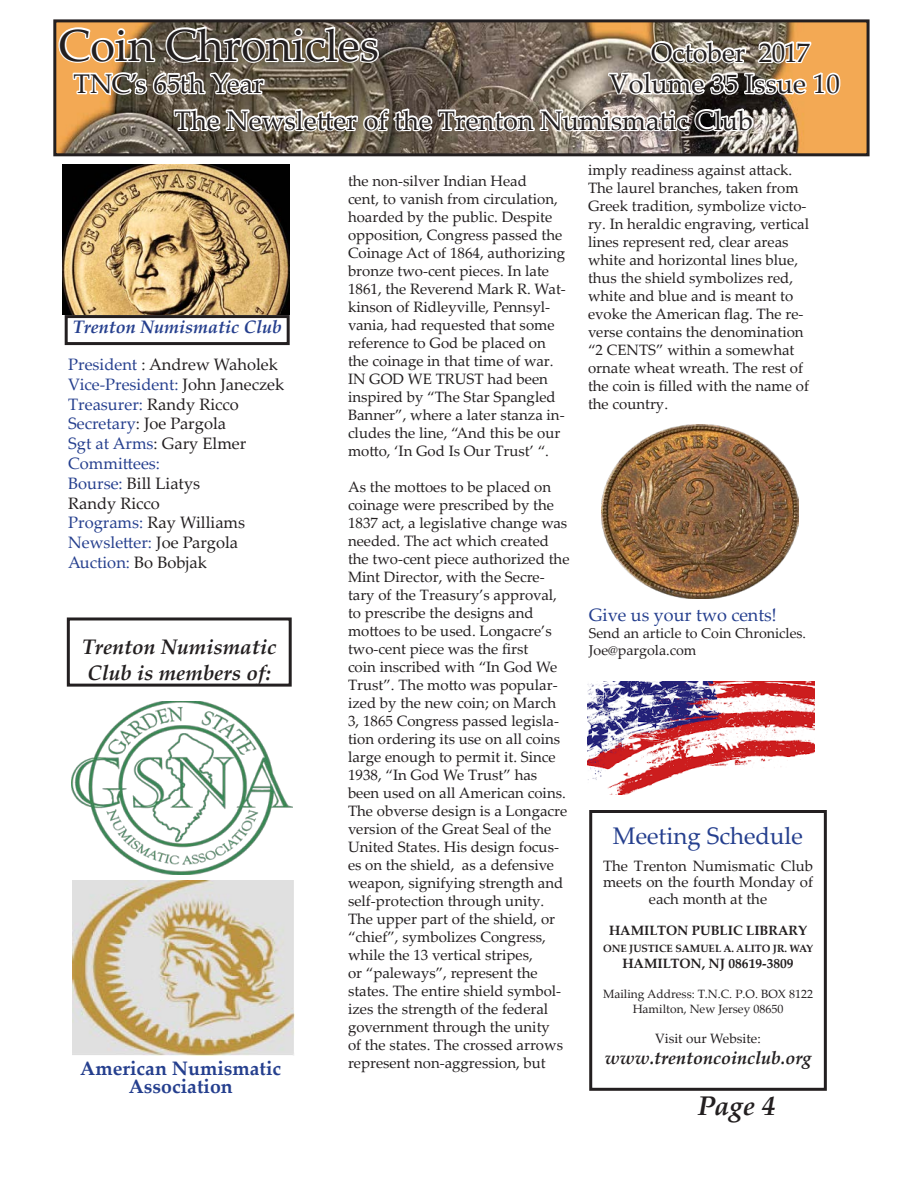
<style>
.page{position:relative;width:918px;height:1188px;background:#fff}
.page>*{position:absolute;margin:0;border:0;box-sizing:border-box;transform-origin:0 0}
.t1{font:45px "Palatino Linotype";color:#231f20}
.t2{font:27px "Palatino Linotype";color:#231f20}
.t3{font:italic 700 27px "Palatino Linotype";color:#231f20}
.t4{font:24px "Palatino Linotype";color:#253f8e}
.t5{font:italic 700 21px/25.2px "Palatino Linotype";color:#231f20}
.t6{font:700 19.5px/18px "Palatino Linotype";color:#253f8e;text-align:center}
.t7{font:italic 700 18px "Palatino Linotype";color:#231f20}
.t8{font:italic 700 18px "Palatino Linotype";color:#253f8e}
.t9{font:18px "Palatino Linotype";color:#253f8e}
.t10{font:16.5px/19.8px "Palatino Linotype";color:#231f20}
.t11{font:15px/18px "Palatino Linotype";color:#231f20}
.t12{font:14.25px/17.1px "Palatino Linotype";color:#231f20}
.t13{font:700 13.5px "Palatino Linotype";color:#231f20}
.t14{font:13.5px "Palatino Linotype";color:#231f20}
.t15{font:12px/15px "Palatino Linotype";color:#231f20;text-align:center}
.t16{font:700 10.5px "Palatino Linotype";color:#231f20}
.s1{color:#253f8e}
</style>
<div class="page">
<img style="left:72px;top:881px;width:222px;height:174px">
<img style="left:71px;top:701px;width:221px;height:173px">
<div style="left:67px;top:617px;width:225px;height:70px;border:3px solid #231f20"></div>
<div style="left:65px;top:315px;width:225px;height:30px;border:3px solid #231f20"></div>
<img style="left:63px;top:164px;width:226px;height:150px">
<div style="left:589px;top:810px;width:238px;height:281px;border:3px solid #231f20"></div>
<img style="left:587px;top:681px;width:228px;height:114px">
<img style="left:57px;top:23px;width:809px;height:129px">
<div style="left:53px;top:19px;width:817px;height:137px;border:3px solid #231f20"></div>
<svg style="left:57px;top:19px;width:786px;height:116px"></svg>
<img style="left:601px;top:424px;width:198px;height:175px">
<h1 class="t1" style="left:58px;top:13px;width:322px">Coin Chronicles</h1>
<h2 class="t2" style="left:651px;top:33px;width:160px">October 2017</h2>
<h2 class="t2" style="left:74px;top:64px;width:192px">TNC’s 65th Year</h2>
<h2 class="t2" style="left:609px;top:64px;width:232px">Volume 35 Issue 10</h2>
<h2 class="t2" style="left:175px;top:101px;width:580px">The Newsletter of the Trenton Numismatic Club</h2>
<p class="t8" style="left:73px;top:315px;width:210px">Trenton Numismatic Club</p>
<p class="t10" style="left:68px;top:354px;width:218px"><span class="s1">President</span> : Andrew Waholek<br><span class="s1">Vice-President:</span> John Janeczek<br><span class="s1">Treasurer:</span> Randy Ricco<br><span class="s1">Secretary</span>: Joe Pargola<br><span class="s1">Sgt at Arms</span>: Gary Elmer<br><span class="s1">Committees:<br>Bourse:</span> Bill Liatys<br>Randy Ricco<br><span class="s1">Programs:</span> Ray Williams<br><span class="s1">Newsletter:</span> Joe Pargola<br><span class="s1">Auction:</span> Bo Bobjak</p>
<h3 class="t5" style="left:82px;top:634px;width:196px">Trenton Numismatic<br>Club is members of:</h3>
<h3 class="t6" style="left:80px;top:1059px;width:202px">American Numismatic<br>Association</h3>
<p class="t11" style="left:348px;top:171px;width:219px">the non-silver Indian Head<br>cent, to vanish from circulation, hoarded by the public. Despite opposition, Congress passed the<br>Coinage Act of 1864, authorizing bronze two-cent pieces. In late<br>1861, the Reverend Mark R. Wat&shy;kinson of Ridleyville, Pennsyl&shy;vania, had requested that some reference to God be placed on the coinage in that time of war.<br>IN GOD WE TRUST had been inspired by “The Star Spangled<br>Banner”, where a later stanza in&shy;cludes the line, “And this be our motto, ‘In God Is Our Trust’ “.</p>
<p class="t11" style="left:348px;top:477px;width:223px">As the mottoes to be placed on coinage were prescribed by the<br>1837 act, a legislative change was needed. The act which created the two-cent piece authorized the<br>Mint Director, with the Secre&shy;tary of the Treasury’s approval, to prescribe the designs and mottoes to be used. Longacre’s two-cent piece was the first<br>coin inscribed with “In God We<br>Trust”. The motto was popular&shy;ized by the new coin; on March<br>3, 1865 Congress passed legisla&shy;tion ordering its use on all coins large enough to permit it. Since<br>1938, “In God We Trust” has been used on all American coins.<br>The obverse design is a Longacre version of the Great Seal of the<br>United States. His design focus&shy;es on the shield, as a defensive weapon, signifying strength and self-protection through unity.<br>The upper part of the shield, or “chief”, symbolizes Congress, while the 13 vertical stripes,<br>or “paleways”, represent the states. The entire shield symbol&shy;izes the strength of the federal government through the unity<br>of the states. The crossed arrows represent non-aggression, but</p>
<p class="t11" style="left:588px;top:161px;width:223px">imply readiness against attack.<br>The laurel branches, taken from<br>Greek tradition, symbolize victo&shy;ry. In heraldic engraving, vertical lines represent red, clear areas white and horizontal lines blue, thus the shield symbolizes red, white and blue and is meant to evoke the American flag. The re&shy;verse contains the denomination “2 CENTS” within a somewhat ornate wheat wreath. The rest of the coin is filled with the name of the country.</p>
<p class="t9" style="left:589px;top:602px;width:190px">Give us your two cents!</p>
<p class="t12" style="left:589px;top:624px;width:219px">Send an article to Coin Chronicles.<br>Joe@pargola.com</p>
<h3 class="t4" style="left:613px;top:818px;width:192px">Meeting Schedule</h3>
<p class="t11" style="left:603px;top:857px;width:212px;line-height:16.5px;text-align:center">The Trenton Numismatic Club meets on the fourth Monday of each month at the</p>
<p class="t13" style="left:609px;top:921px;width:199px">HAMILTON PUBLIC LIBRARY</p>
<p class="t16" style="left:603px;top:941px;width:212px">ONE JUSTICE SAMUEL A. ALITO JR. WAY</p>
<p class="t13" style="left:622px;top:954px;width:173px">HAMILTON, NJ 08619-3809</p>
<p class="t15" style="left:603px;top:986px;width:212px">Mailing Address: T.N.C. P.O. BOX 8122<br>Hamilton, New Jersey 08650</p>
<p class="t14" style="left:655px;top:1029px;width:107px">Visit our Website:</p>
<p class="t7" style="left:605px;top:1045px;width:208px">www.trentoncoinclub.org</p>
<h2 class="t3" style="left:697px;top:1087px;width:79px">Page 4</h2>
</div>
